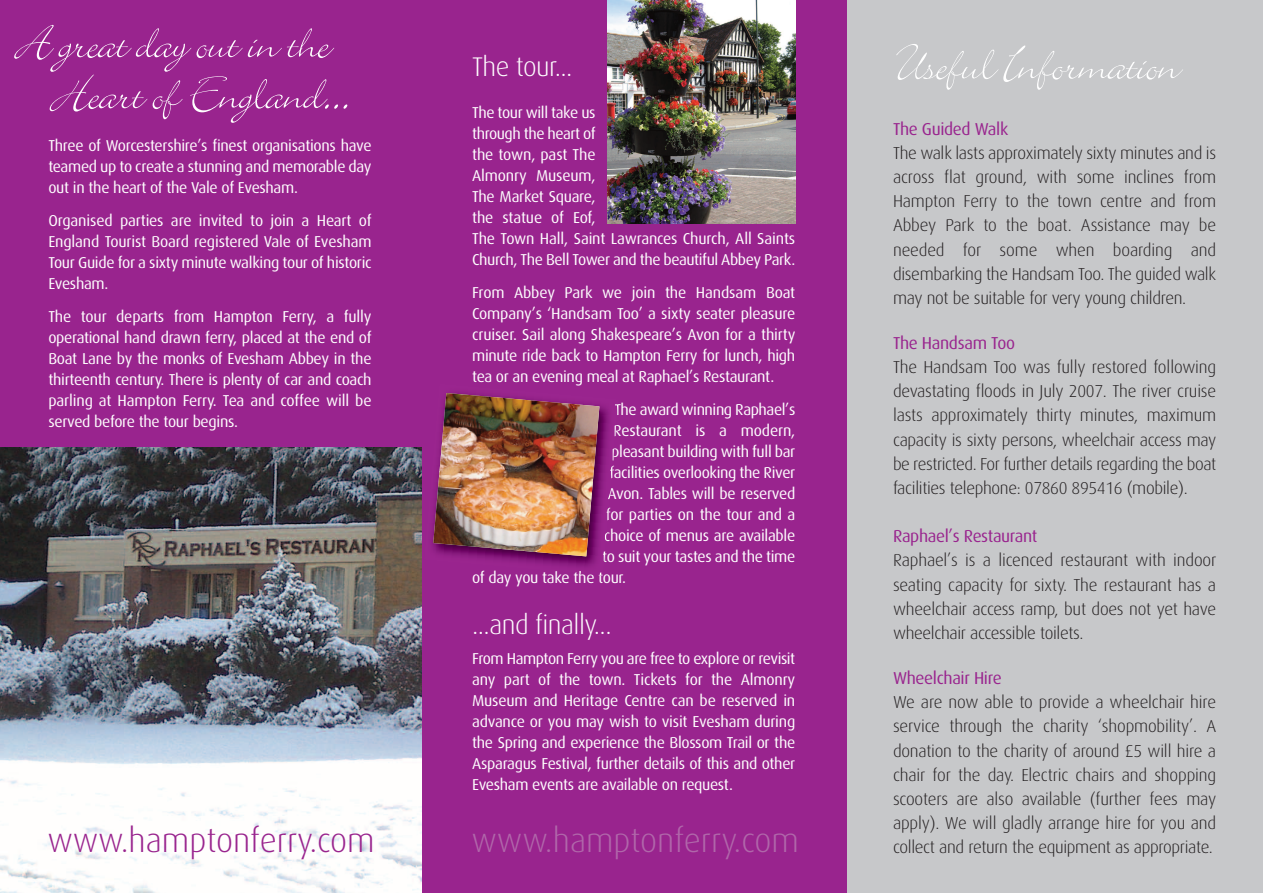
<style>
.page{position:relative;width:1263px;height:893px;background:#fff}
.page>*{position:absolute;margin:0;border:0;box-sizing:border-box;transform-origin:0 0}
.t1{font:54px/51px "Bickley Script Plain";letter-spacing:-.02em;color:#fff}
.t2{font:300 33.75px "Dax";color:#99248e}
.t3{font:300 33.75px "Dax";color:#b067aa}
.t4{font:300 27px "Dax";letter-spacing:-.02em;color:#fff}
.t5{font:300 17.25px/24.2px "Dax";letter-spacing:-.02em;color:#231f20;text-align:justify}
.t6{font:17.25px "Dax";letter-spacing:-.02em;color:#99248e}
.t7{font:15.75px/21px "Dax";letter-spacing:-.02em;color:#fff;text-align:justify}
</style>
<div class="page">
<div style="left:0;top:0;width:849px;height:893px;background:#99248e"></div>
<div style="left:847px;top:0;width:416px;height:893px;background:#c7c8ca"></div>
<img style="left:0;top:447px;width:422px;height:446px">
<img style="left:608px;top:0;width:187px;height:224px">
<img style="left:555px;top:571px;width:48px;height:4px">
<svg style="left:468px;top:404px;width:150px;height:159px"></svg>
<img style="left:433px;top:393px;width:166px;height:163px">
<h1 class="t1" style="left:54px;top:18px;width:299px;text-indent:-38px">Agreat day out in the<br>Heart of England...</h1>
<p class="t7" style="left:48px;top:137px;width:325px">Three of Worcestershire’s finest organisations have teamed up to create a stunning and memorable day out in the heart of the Vale of Evesham.</p>
<p class="t7" style="left:48px;top:212px;width:325px">Organised parties are invited to join a Heart of England Tourist Board registered Vale of Evesham Tour Guide for a sixty minute walking tour of historic Evesham.</p>
<p class="t7" style="left:48px;top:308px;width:325px">The tour departs from Hampton Ferry, a fully operational hand drawn ferry, placed at the end of Boat Lane by the monks of Evesham Abbey in the thirteenth century. There is plenty of car and coach parling at Hampton Ferry. Tea and coffee will be served before the tour begins.</p>
<h3 class="t4" style="left:472px;top:58px;width:102px">The tour...</h3>
<p class="t7" style="left:472px;top:104px;width:325px;text-align:left">The tour will take us<br>through the heart of<br>the town, past The<br>Almonry Museum,<br>The Market Square,<br>the statue of Eof,<br>The Town Hall, Saint Lawrances Church, All Saints<br>Church, The Bell Tower and the beautiful Abbey Park.</p>
<p class="t7" style="left:472px;top:284px;width:325px">From Abbey Park we join the Handsam Boat Company’s ‘Handsam Too’ a sixty seater pleasure cruiser. Sail along Shakespeare’s Avon for a thirty minute ride back to Hampton Ferry for lunch, high tea or an evening meal at Raphael’s Restaurant.</p>
<p class="t7" style="left:614px;top:401px;width:182px">The award winning Raphael’s</p>
<p class="t7" style="left:613px;top:422px;width:184px">Restaurant is a modern,</p>
<p class="t7" style="left:611px;top:443px;width:186px">pleasant building with full bar</p>
<p class="t7" style="left:609px;top:464px;width:187px">facilities overlooking the River</p>
<p class="t7" style="left:608px;top:485px;width:189px">Avon. Tables will be reserved</p>
<p class="t7" style="left:606px;top:506px;width:191px">for parties on the tour and a</p>
<p class="t7" style="left:604px;top:527px;width:193px">choice of menus are available</p>
<p class="t7" style="left:602px;top:548px;width:195px">to suit your tastes and the time</p>
<p class="t7" style="left:472px;top:569px;width:155px">of day you take the tour.</p>
<h3 class="t4" style="left:472px;top:616px;width:141px">...and finally...</h3>
<p class="t7" style="left:472px;top:650px;width:325px">From Hampton Ferry you are free to explore or revisit any part of the town. Tickets for the Almonry Museum and Heritage Centre can be reserved in advance or you may wish to visit Evesham during the Spring and experience the Blossom Trail or the Asparagus Festival, further details of this and other Evesham events are available on request.</p>
<h2 class="t2" style="left:47px;top:829px;width:329px">www.hamptonferry.com</h2>
<h2 class="t3" style="left:471px;top:829px;width:329px">www.hamptonferry.com</h2>
<h1 class="t1" style="left:893px;top:40px;width:288px">Useful Information</h1>
<p class="t6" style="left:893px;top:123px;width:117px">The Guided Walk</p>
<p class="t5" style="left:893px;top:143px;width:325px">The walk lasts approximately sixty minutes and is across flat ground, with some inclines from Hampton Ferry to the town centre and from Abbey Park to the boat. Assistance may be needed for some when boarding and disembarking the Handsam Too. The guided walk may not be suitable for very young children.</p>
<p class="t6" style="left:893px;top:337px;width:124px">The Handsam Too</p>
<p class="t5" style="left:893px;top:357px;width:325px">The Handsam Too was fully restored following devastating floods in July 2007. The river cruise lasts approximately thirty minutes, maximum capacity is sixty persons, wheelchair access may be restricted. For further details regarding the boat facilities telephone: 07860 895416 (mobile).</p>
<p class="t6" style="left:893px;top:530px;width:146px">Raphael’s Restaurant</p>
<p class="t5" style="left:893px;top:550px;width:325px">Raphael’s is a licenced restaurant with indoor seating capacity for sixty. The restaurant has a wheelchair access ramp, but does not yet have wheelchair accessible toilets.</p>
<p class="t6" style="left:893px;top:672px;width:110px">Wheelchair Hire</p>
<p class="t5" style="left:893px;top:692px;width:325px">We are now able to provide a wheelchair hire service through the charity ‘shopmobility’. A donation to the charity of around £5 will hire a chair for the day. Electric chairs and shopping scooters are also available (further fees may apply). We will gladly arrange hire for you and collect and return the equipment as appropriate.</p>
</div>
